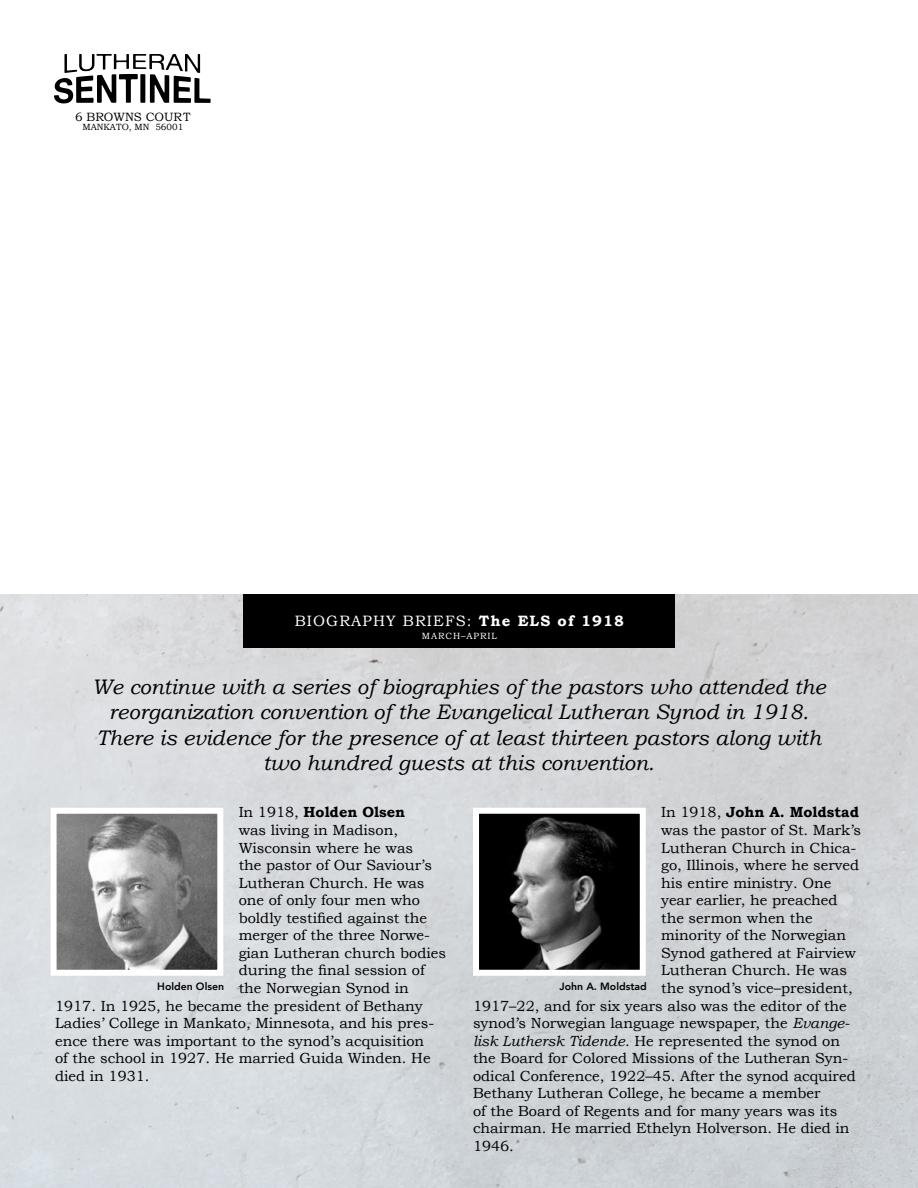
<style>
.page{position:relative;width:918px;height:1188px;background:#fff}
.page>*{position:absolute;margin:0;border:0;box-sizing:border-box;transform-origin:0 0}
.t1{font:italic 21px/25.2px "Bookman Old Style";color:#000;text-align:center}
.t2{font:15px "Bookman Old Style";letter-spacing:.075em;color:#fff}
.t3{font:14.7px "Bookman Old Style";color:#000}
.t4{font:700 14.7px "Bookman Old Style";color:#000}
.t5{font:12px "Bookman Old Style";color:#000}
.t6{font:800 10.5px "Avenir";color:#000}
.t7{font:9px "Bookman Old Style";color:#000}
.t8{font:9px "Bookman Old Style";letter-spacing:.1em;color:#fff}
.s1{font-weight:700}
.s2{font-weight:400}
.s3{font-style:italic}
</style>
<div class="page">
<img style="left:0;top:594px;width:918px;height:594px">
<img style="left:58px;top:815px;width:158px;height:154px">
<div style="left:51px;top:808px;width:172px;height:168px;border:6px solid #fff"></div>
<img style="left:480px;top:815px;width:159px;height:154px">
<div style="left:473px;top:808px;width:173px;height:168px;border:6px solid #fff"></div>
<div style="left:243px;top:594px;width:432px;height:54px;background:#000"></div>
<svg style="left:54px;top:54px;width:157px;height:49px"></svg>
<p class="t5" style="left:75px;top:110px;width:117px">6 BROWNS COURT</p>
<p class="t7" style="left:82px;top:122px;width:102px">MANKATO, MN 56001</p>
<p class="t2" style="left:295px;top:612px;width:331px">BIOGRAPHY BRIEFS: <span class="s1">The ELS of 1918</span></p>
<p class="t8" style="left:422px;top:631px;width:76px">MARCH–APRIL</p>
<p class="t1" style="left:92px;top:674px;width:736px">We continue with a series of biographies of the pastors who attended the reorganization convention of the Evangelical Lutheran Synod in 1918.<br>There is evidence for the presence of at least thirteen pastors along with two hundred guests at this convention.</p>
<p class="t4" style="left:239px;top:804px;width:168px"><span class="s2">In 1918,</span> Holden Olsen</p>
<p class="t3" style="left:239px;top:822px;width:161px">was living in Madison,</p>
<p class="t3" style="left:239px;top:839px;width:176px">Wisconsin where he was</p>
<p class="t3" style="left:239px;top:857px;width:195px">the pastor of Our Saviour’s</p>
<p class="t3" style="left:239px;top:874px;width:187px">Lutheran Church. He was</p>
<p class="t3" style="left:239px;top:892px;width:183px">one of only four men who</p>
<p class="t3" style="left:239px;top:909px;width:190px">boldly testified against the</p>
<p class="t3" style="left:239px;top:927px;width:193px">merger of the three Norwe-</p>
<p class="t3" style="left:239px;top:944px;width:209px">gian Lutheran church bodies</p>
<p class="t3" style="left:239px;top:962px;width:188px">during the final session of</p>
<p class="t3" style="left:239px;top:980px;width:172px">the Norwegian Synod in</p>
<p class="t3" style="left:55px;top:997px;width:369px">1917. In 1925, he became the president of Bethany</p>
<p class="t3" style="left:55px;top:1015px;width:381px">Ladies’ College in Mankato, Minnesota, and his pres-</p>
<p class="t3" style="left:55px;top:1032px;width:371px">ence there was important to the synod’s acquisition</p>
<p class="t3" style="left:55px;top:1050px;width:377px">of the school in 1927. He married Guida Winden. He</p>
<p class="t3" style="left:55px;top:1067px;width:96px">died in 1931.</p>
<p class="t4" style="left:661px;top:804px;width:200px"><span class="s2">In 1918,</span> John A. Moldstad</p>
<p class="t3" style="left:661px;top:822px;width:202px">was the pastor of St. Mark’s</p>
<p class="t3" style="left:661px;top:839px;width:197px">Lutheran Church in Chica-</p>
<p class="t3" style="left:661px;top:857px;width:200px">go, Illinois, where he served</p>
<p class="t3" style="left:661px;top:874px;width:172px">his entire ministry. One</p>
<p class="t3" style="left:661px;top:892px;width:178px">year earlier, he preached</p>
<p class="t3" style="left:661px;top:909px;width:153px">the sermon when the</p>
<p class="t3" style="left:661px;top:927px;width:186px">minority of the Norwegian</p>
<p class="t3" style="left:661px;top:944px;width:196px">Synod gathered at Fairview</p>
<p class="t3" style="left:661px;top:962px;width:187px">Lutheran Church. He was</p>
<p class="t3" style="left:661px;top:980px;width:193px">the synod’s vice–president,</p>
<p class="t3" style="left:473px;top:997px;width:375px">1917–22, and for six years also was the editor of the</p>
<p class="t3" style="left:473px;top:1015px;width:378px">synod’s Norwegian language newspaper, the <span class="s3">Evange-</span></p>
<p class="t3" style="left:473px;top:1032px;width:368px"><span class="s3">lisk Luthersk Tidende</span>. He represented the synod on</p>
<p class="t3" style="left:473px;top:1050px;width:377px">the Board for Colored Missions of the Lutheran Syn-</p>
<p class="t3" style="left:473px;top:1067px;width:384px">odical Conference, 1922–45. After the synod acquired</p>
<p class="t3" style="left:473px;top:1085px;width:349px">Bethany Lutheran College, he became a member</p>
<p class="t3" style="left:473px;top:1102px;width:366px">of the Board of Regents and for many years was its</p>
<p class="t3" style="left:473px;top:1120px;width:378px">chairman. He married Ethelyn Holverson. He died in</p>
<p class="t3" style="left:473px;top:1138px;width:42px">1946.</p>
<p class="t6" style="left:157px;top:978px;width:68px">Holden Olsen</p>
<p class="t6" style="left:560px;top:978px;width:89px">John A. Moldstad</p>
</div>
